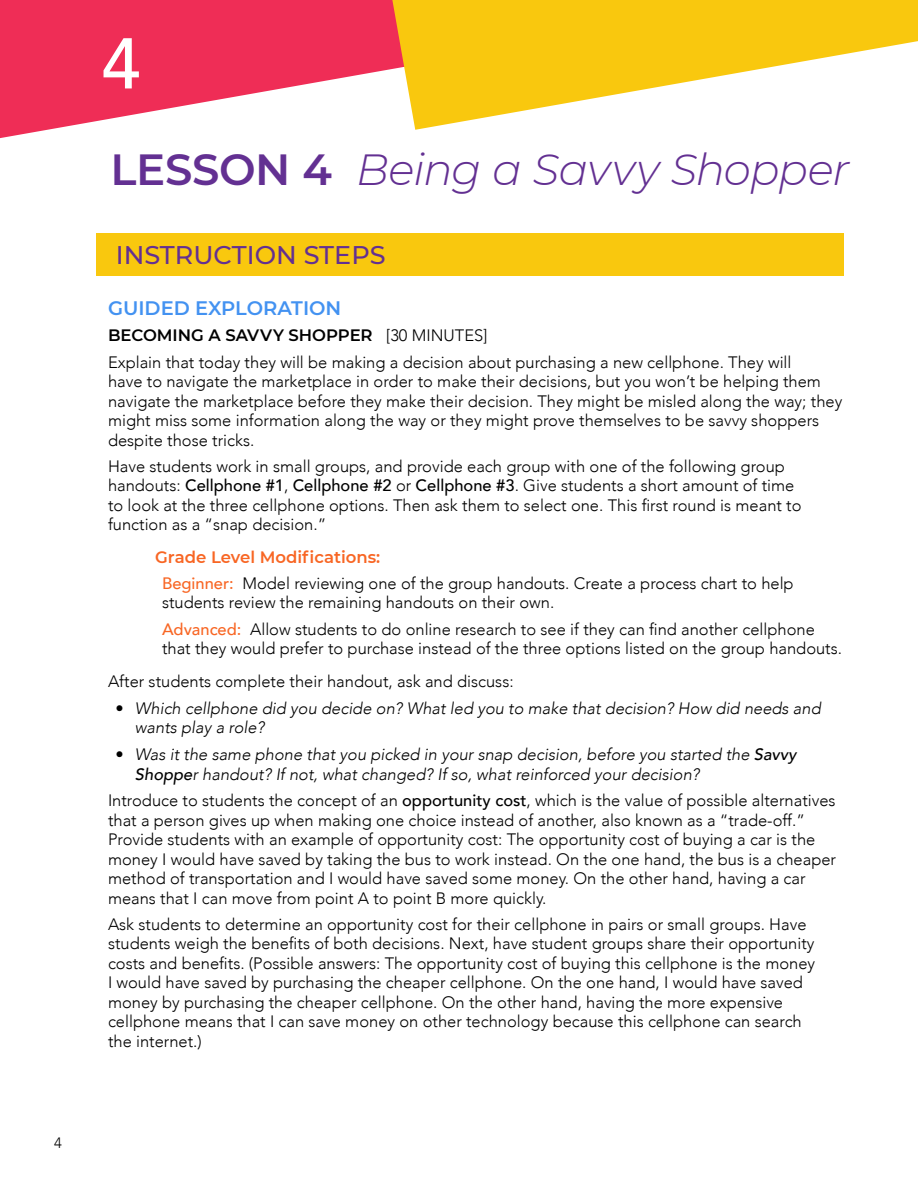
<style>
.page{position:relative;width:918px;height:1188px;background:#fff}
.page>*{position:absolute;margin:0;border:0;box-sizing:border-box;transform-origin:0 0}
.t1{font:500 70.95px "Avenir";color:#fff}
.t2{font:italic 300 43.5px "Montserrat";letter-spacing:-.02em;color:#633092}
.t3{font:500 25.5px "Montserrat";color:#633092}
.t4{font:600 19.5px "Montserrat";color:#4392f1}
.t5{font:300 16.5px/19.5px "Avenir";color:#000}
.t6{font:italic 300 16.5px/19.8px "Avenir";color:#000}
.t7{font:600 16.5px "Montserrat";color:#000}
.t8{font:600 16.5px "Montserrat";color:#f86624}
.t9{font:300 15px "Avenir";color:#000}
.s1{font-weight:600;font-style:normal}
.s2{font-family:"Avenir";font-weight:300}
.s3{font-weight:500}
.s4{font-weight:500;color:#f86624}
.s5{font-style:normal}
</style>
<div class="page">
<svg style="left:0;top:0;width:385px;height:138px;fill:#ef2d56"></svg>
<svg style="left:385px;top:0;width:533px;height:130px;fill:#f9c80e"></svg>
<div style="left:97px;top:233px;width:747px;height:43px;background:#f9c80e"></div>
<p class="t9" style="left:54px;top:1133px;width:9px">4</p>
<h1 class="t1" style="left:101px;top:2px;width:41px">4</h1>
<h2 class="t2" style="left:111px;top:140px;width:741px"><span class="s1">LESSON 4</span> Being a Savvy Shopper</h2>
<h3 class="t3" style="left:116px;top:238px;width:271px">INSTRUCTION STEPS</h3>
<p class="t4" style="left:108px;top:294px;width:235px">GUIDED EXPLORATION</p>
<p class="t7" style="left:108px;top:324px;width:381px">BECOMING A SAVVY SHOPPER <span class="s2">[30 MINUTES]</span></p>
<p class="t5" style="left:108px;top:352px;width:736px">Explain that today they will be making a decision about purchasing a new cellphone. They will<br>have to navigate the marketplace in order to make their decisions, but you won’t be helping them navigate the marketplace before they make their decision. They might be misled along the way; they might miss some information along the way or they might prove themselves to be savvy shoppers despite those tricks.</p>
<p class="t5" style="left:108px;top:456px;width:695px">Have students work in small groups, and provide each group with one of the following group handouts: <span class="s3">Cellphone #1</span>, <span class="s3">Cellphone #2</span> or <span class="s3">Cellphone #3</span>. Give students a short amount of time to look at the three cellphone options. Then ask them to select one. This first round is meant to function as a “snap decision.”</p>
<p class="t8" style="left:155px;top:545px;width:227px">Grade Level Modifications:</p>
<p class="t5" style="left:162px;top:573px;width:633px"><span class="s4">Beginner:</span> Model reviewing one of the group handouts. Create a process chart to help students review the remaining handouts on their own.</p>
<p class="t5" style="left:162px;top:619px;width:682px"><span class="s4">Advanced:</span> Allow students to do online research to see if they can find another cellphone that they would prefer to purchase instead of the three options listed on the group handouts.</p>
<p class="t5" style="left:108px;top:672px;width:407px">After students complete their handout, ask and discuss:</p>
<p class="t6" style="left:135px;top:698px;width:687px;text-indent:-19px"><span class="s5">•</span> Which cellphone did you decide on? What led you to make that decision? How did needs and wants play a role?</p>
<p class="t6" style="left:135px;top:744px;width:663px;text-indent:-19px"><span class="s5">•</span> Was it the same phone that you picked in your snap decision, before you started the <span class="s3">Savvy<br>Shoppe</span>r handout? If not, what changed? If so, what reinforced your decision?</p>
<p class="t5" style="left:108px;top:791px;width:730px">Introduce to students the concept of an <span class="s3">opportunity cost</span>, which is the value of possible alternatives that a person gives up when making one choice instead of another, also known as a “trade-off.” Provide students with an example of opportunity cost: The opportunity cost of buying a car is the money I would have saved by taking the bus to work instead. On the one hand, the bus is a cheaper method of transportation and I would have saved some money. On the other hand, having a car means that I can move from point A to point B more quickly.</p>
<p class="t5" style="left:108px;top:914px;width:709px">Ask students to determine an opportunity cost for their cellphone in pairs or small groups. Have students weigh the benefits of both decisions. Next, have student groups share their opportunity costs and benefits. (Possible answers: The opportunity cost of buying this cellphone is the money I would have saved by purchasing the cheaper cellphone. On the one hand, I would have saved money by purchasing the cheaper cellphone. On the other hand, having the more expensive cellphone means that I can save money on other technology because this cellphone can search the internet.)</p>
</div>
